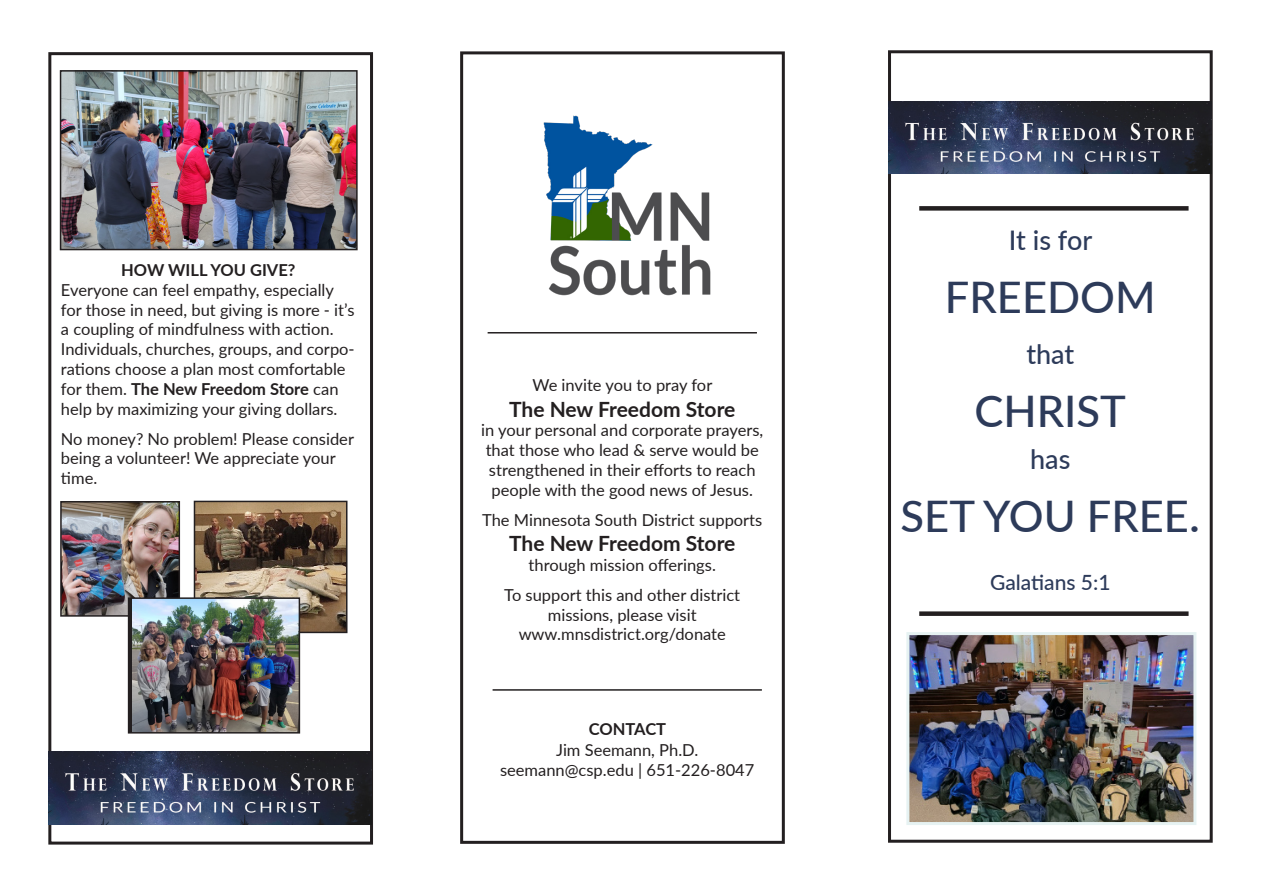
<style>
.page{position:relative;width:1263px;height:893px;background:#fff}
.page>*{position:absolute;margin:0;border:0;box-sizing:border-box;transform-origin:0 0}
.t1{font:500 43.5px "Lato";color:#2d3b5a}
.t2{font:500 27px "Lato";color:#2d3b5a}
.t3{font:700 21px "Lato";letter-spacing:-.005em;color:#231f20}
.t4{font:500 21px "Lato";color:#2d3b5a}
.t5{font:16.5px/19.8px "Lato";color:#231f20}
.t6{font:700 16.5px "Lato";color:#231f20}
.s1{font-weight:700}
.s2{font-size:46.5px}
</style>
<div class="page">
<div style="left:888px;top:50px;width:325px;height:793px;border:3px solid #231f20"></div>
<div style="left:460px;top:51px;width:325px;height:793px;border:3px solid #231f20"></div>
<div style="left:48px;top:52px;width:325px;height:793px;border:3px solid #231f20"></div>
<img style="left:889px;top:101px;width:323px;height:73px">
<img style="left:48px;top:752px;width:323px;height:73px">
<div style="left:919px;top:206px;width:269px;height:5px;background:#231f20"></div>
<div style="left:919px;top:611px;width:269px;height:5px;background:#231f20"></div>
<hr style="left:488px;top:332px;width:269px;height:1px;background:#231f20">
<hr style="left:493px;top:689px;width:269px;height:2px;background:#231f20">
<img style="left:910px;top:636px;width:282px;height:185px">
<div style="left:906px;top:632px;width:290px;height:193px;border:3px solid #e6f2f2"></div>
<img style="left:543px;top:115px;width:168px;height:181px">
<img style="left:63px;top:504px;width:114px;height:110px">
<div style="left:60px;top:501px;width:120px;height:116px;border:2px solid #231f20"></div>
<img style="left:197px;top:504px;width:147px;height:126px">
<div style="left:194px;top:501px;width:153px;height:132px;border:2px solid #231f20"></div>
<img style="left:133px;top:600px;width:164px;height:131px">
<div style="left:128px;top:597px;width:172px;height:137px;border:2px solid #231f20"></div>
<img style="left:63px;top:73px;width:292px;height:174px">
<div style="left:60px;top:70px;width:298px;height:180px;border:2px solid #231f20"></div>
<p class="t6" style="left:121px;top:258px;width:176px">HOW WILL YOU GIVE?</p>
<p class="t5" style="left:61px;top:279px;width:295px">Everyone can feel empathy, especially for those in need, but giving is more - it’s a coupling of mindfulness with action.<br>Individuals, churches, groups, and corpo&shy;rations choose a plan most comfortable for them. <span class="s1">The New Freedom Store</span> can help by maximizing your giving dollars.</p>
<p class="t5" style="left:61px;top:428px;width:295px">No money? No problem! Please consider being a volunteer! We appreciate your time.</p>
<p class="t5" style="left:532px;top:375px;width:181px">We invite you to pray for</p>
<p class="t3" style="left:509px;top:393px;width:228px">The New Freedom Store</p>
<p class="t5" style="left:481px;top:420px;width:283px">in your personal and corporate prayers, that those who lead &amp; serve would be strengthened in their efforts to reach</p>
<p class="t5" style="left:492px;top:479px;width:263px">people with the good news of Jesus.</p>
<p class="t5" style="left:482px;top:509px;width:282px">The Minnesota South District supports</p>
<p class="t3" style="left:509px;top:528px;width:228px">The New Freedom Store</p>
<p class="t5" style="left:529px;top:554px;width:189px">through mission offerings.</p>
<p class="t5" style="left:504px;top:584px;width:237px">To support this and other district</p>
<p class="t5" style="left:548px;top:604px;width:150px">missions, please visit</p>
<p class="t5" style="left:519px;top:624px;width:209px">www.mnsdistrict.org/donate</p>
<p class="t6" style="left:589px;top:716px;width:79px">CONTACT</p>
<p class="t5" style="left:556px;top:739px;width:144px">Jim Seemann, Ph.D.</p>
<p class="t5" style="left:500px;top:759px;width:256px">seemann@csp.edu | 651-226-8047</p>
<p class="t2" style="left:1009px;top:221px;width:85px">It is for</p>
<p class="t1" style="left:945px;top:266px;width:212px">FREEDOM</p>
<p class="t2" style="left:1026px;top:335px;width:49px">that</p>
<p class="t1" style="left:974px;top:380px;width:153px">CHRIST</p>
<p class="t2" style="left:1030px;top:440px;width:42px">has</p>
<p class="t1" style="left:901px;top:485px;width:301px">SET YOU FREE<span class="s2">.</span></p>
<p class="t4" style="left:990px;top:567px;width:122px">Galatians 5:1</p>
</div>
